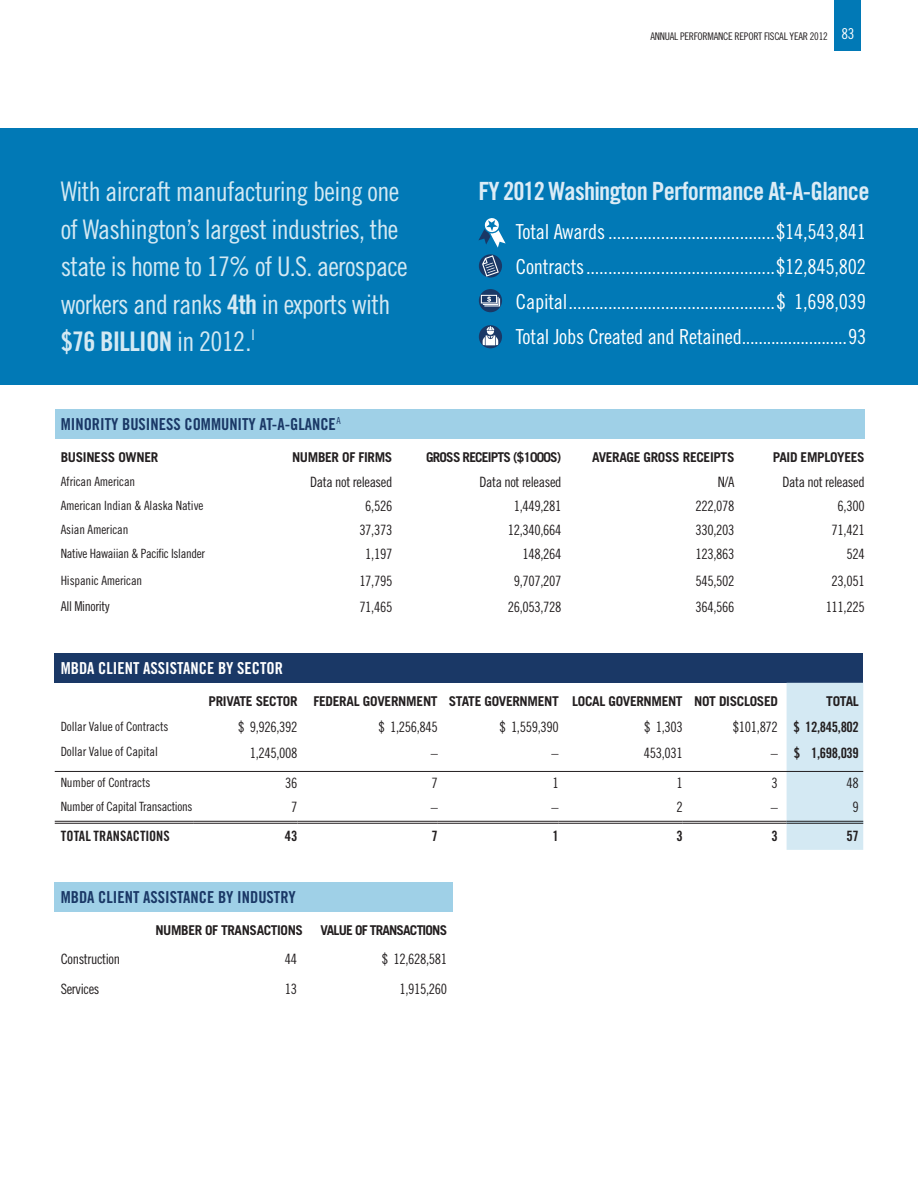
<style>
.page{position:relative;width:918px;height:1188px;background:#fff}
.page>*{position:absolute;margin:0;border:0;box-sizing:border-box;transform-origin:0 0}
.t1{font:27px/37.5px "Trade Gothic LT Std Cn 18";letter-spacing:-.025em;color:#d4e9f3}
.t2{font:27px "Trade Gothic LT Std Bd Cn 20";letter-spacing:-.025em;color:#d4e9f3}
.t3{font:25.05px "Trade Gothic LT Std Bd Cn 20";letter-spacing:-.03em;color:#dcecf6}
.t4{font:20.7px/35px "Trade Gothic LT Std Cn 18";letter-spacing:-.01em;color:#fff;text-align:justify}
.t5{font:16.5px "Trade Gothic LT Std Bd Cn 20";color:#1a3866}
.t6{font:16.5px "Trade Gothic LT Std Bd Cn 20";color:#fff}
.t7{font:14.25px "Trade Gothic LT Std Cn 18";letter-spacing:-.025em;color:#231f20}
.t8{font:14.25px "Trade Gothic LT Std Bd Cn 20";letter-spacing:-.005em;color:#231f20}
.t9{font:700 13.5px "Trade Gothic LT Std";letter-spacing:-.025em;color:#231f20}
.t10{font:700 13.5px "Trade Gothic LT Std";letter-spacing:-.06em;color:#231f20}
.t11{font:13.5px "Trade Gothic LT Std Cn 18";letter-spacing:-.025em;color:#231f20}
.t12{font:12.75px "Trade Gothic LT Std Cn 18";letter-spacing:-.01em;color:#231f20}
.t13{font:10.5px "Trade Gothic LT Std Cn 18";letter-spacing:-.025em;color:#231f20}
.s1{font-family:"Trade Gothic LT Std Bd Cn 20"}
.s2{font-family:"Trade Gothic LT Std Cn 18"}
.s3{font-size:15px;color:#fff}
</style>
<div class="page">
<div style="left:0;top:128px;width:918px;height:257px;background:#0179b6"></div>
<div style="left:479px;top:254px;width:23px;height:24px;background:#1a3866;border-radius:50%"></div>
<svg style="left:482px;top:255px;width:17px;height:22px"></svg>
<svg style="left:479px;top:289px;width:23px;height:23px"></svg>
<svg style="left:481px;top:295px;width:19px;height:11px"></svg>
<svg style="left:479px;top:325px;width:23px;height:23px"></svg>
<svg style="left:483px;top:326px;width:15px;height:19px"></svg>
<svg style="left:478px;top:218px;width:28px;height:30px"></svg>
<div style="left:55px;top:883px;width:398px;height:29px;background:#9fd0e7"></div>
<div style="left:55px;top:409px;width:810px;height:30px;background:#9fd0e7"></div>
<div style="left:55px;top:654px;width:808px;height:29px;background:#1a3866"></div>
<div style="left:787px;top:683px;width:76px;height:167px;background:#d4e9f3"></div>
<hr style="left:787px;top:821px;width:76px;height:3px;background:#c3e1f0">
<hr style="left:55px;top:771px;width:808px;height:1px;background:#231f20">
<hr style="left:55px;top:821px;width:139px;height:1px;background:#231f20">
<hr style="left:55px;top:823px;width:139px;height:1px;background:#231f20">
<hr style="left:194px;top:821px;width:104px;height:1px;background:#231f20">
<hr style="left:194px;top:823px;width:104px;height:1px;background:#231f20">
<hr style="left:298px;top:821px;width:140px;height:1px;background:#231f20">
<hr style="left:298px;top:823px;width:140px;height:1px;background:#231f20">
<hr style="left:438px;top:821px;width:121px;height:1px;background:#231f20">
<hr style="left:438px;top:823px;width:121px;height:1px;background:#231f20">
<hr style="left:559px;top:821px;width:124px;height:1px;background:#231f20">
<hr style="left:559px;top:823px;width:124px;height:1px;background:#231f20">
<hr style="left:683px;top:821px;width:104px;height:1px;background:#231f20">
<hr style="left:683px;top:823px;width:104px;height:1px;background:#231f20">
<hr style="left:787px;top:821px;width:76px;height:1px;background:#231f20">
<hr style="left:787px;top:823px;width:76px;height:1px;background:#231f20">
<div style="left:834px;top:0;width:27px;height:51px;background:#0179b6"></div>
<h1 class="t1" style="left:61px;top:175px;width:348px">With aircraft manufacturing being one of Washington’s largest industries, the state is home to 17% of U.S. aerospace workers and ranks <span class="s1">4th</span> in exports with</h1>
<h1 class="t2" style="left:61px;top:326px;width:196px">$76 BILLION <span class="s2">in 2012.</span><sup>I</sup></h1>
<p class="t13" style="left:650px;top:32px;width:206px">ANNUAL PERFORMANCE REPORT FISCAL YEAR 2012 <span class="s3">83</span></p>
<h2 class="t3" style="left:478px;top:176px;width:393px">FY 2012 Washington Performance At-A-Glance</h2>
<p class="t4" style="left:516px;top:216px;width:352px">Total Awards ......................................$14,543,841<br>Contracts ...........................................$12,845,802<br>Capital ...............................................$ 1,698,039<br>Total Jobs Created and Retained.........................93</p>
<p class="t5" style="left:61px;top:415px;width:281px">MINORITY BUSINESS COMMUNITY AT-A-GLANCE<sup>A</sup></p>
<p class="t9" style="left:61px;top:452px;width:99px">BUSINESS OWNER</p>
<p class="t9" style="left:292px;top:452px;width:102px">NUMBER OF FIRMS</p>
<p class="t10" style="left:426px;top:452px;width:137px">GROSS RECEIPTS ($1000S)</p>
<p class="t9" style="left:592px;top:452px;width:144px">AVERAGE GROSS RECEIPTS</p>
<p class="t9" style="left:773px;top:452px;width:93px">PAID EMPLOYEES</p>
<p class="t12" style="left:61px;top:477px;width:76px">African American</p>
<p class="t7" style="left:310px;top:477px;width:84px">Data not released</p>
<p class="t7" style="left:479px;top:477px;width:84px">Data not released</p>
<p class="t7" style="left:718px;top:477px;width:18px">N/A</p>
<p class="t7" style="left:783px;top:477px;width:84px">Data not released</p>
<p class="t12" style="left:61px;top:501px;width:144px">American Indian &amp; Alaska Native</p>
<p class="t7" style="left:365px;top:501px;width:29px">6,526</p>
<p class="t7" style="left:514px;top:501px;width:49px">1,449,281</p>
<p class="t7" style="left:696px;top:501px;width:40px">222,078</p>
<p class="t7" style="left:838px;top:501px;width:29px">6,300</p>
<p class="t12" style="left:61px;top:525px;width:69px">Asian American</p>
<p class="t7" style="left:359px;top:525px;width:35px">37,373</p>
<p class="t7" style="left:508px;top:525px;width:55px">12,340,664</p>
<p class="t7" style="left:696px;top:525px;width:40px">330,203</p>
<p class="t7" style="left:832px;top:525px;width:35px">71,421</p>
<p class="t12" style="left:61px;top:549px;width:146px">Native Hawaiian &amp; Pacific Islander</p>
<p class="t7" style="left:365px;top:549px;width:29px">1,197</p>
<p class="t7" style="left:523px;top:549px;width:40px">148,264</p>
<p class="t7" style="left:696px;top:549px;width:40px">123,863</p>
<p class="t7" style="left:846px;top:549px;width:20px">524</p>
<p class="t12" style="left:61px;top:576px;width:83px">Hispanic American</p>
<p class="t7" style="left:359px;top:576px;width:35px">17,795</p>
<p class="t7" style="left:514px;top:576px;width:49px">9,707,207</p>
<p class="t7" style="left:696px;top:576px;width:40px">545,502</p>
<p class="t7" style="left:832px;top:576px;width:35px">23,051</p>
<p class="t11" style="left:61px;top:601px;width:50px">All Minority</p>
<p class="t7" style="left:359px;top:601px;width:35px">71,465</p>
<p class="t7" style="left:508px;top:601px;width:55px">26,053,728</p>
<p class="t7" style="left:696px;top:601px;width:40px">364,566</p>
<p class="t7" style="left:826px;top:601px;width:40px">111,225</p>
<p class="t6" style="left:61px;top:659px;width:224px">MBDA CLIENT ASSISTANCE BY SECTOR</p>
<p class="t9" style="left:209px;top:696px;width:571px">PRIVATE SECTOR FEDERAL GOVERNMENT STATE GOVERNMENT LOCAL GOVERNMENT NOT DISCLOSED</p>
<p class="t9" style="left:826px;top:696px;width:34px">TOTAL</p>
<p class="t12" style="left:61px;top:722px;width:109px">Dollar Value of Contracts</p>
<p class="t7" style="left:238px;top:722px;width:61px">$ 9,926,392</p>
<p class="t7" style="left:378px;top:722px;width:61px">$ 1,256,845</p>
<p class="t7" style="left:499px;top:722px;width:61px">$ 1,559,390</p>
<p class="t7" style="left:644px;top:722px;width:40px">$ 1,303</p>
<p class="t8" style="left:733px;top:718px;width:127px"><span class="s2">$101,872</span> $ 12,845,802</p>
<p class="t12" style="left:61px;top:747px;width:99px">Dollar Value of Capital</p>
<p class="t7" style="left:250px;top:747px;width:49px">1,245,008</p>
<p class="t7" style="left:431px;top:747px;width:9px">–</p>
<p class="t7" style="left:552px;top:747px;width:9px">–</p>
<p class="t7" style="left:644px;top:747px;width:40px">453,031</p>
<p class="t8" style="left:771px;top:744px;width:90px"><span class="s2">–</span> $ 1,698,039</p>
<p class="t12" style="left:61px;top:778px;width:91px">Number of Contracts</p>
<p class="t7" style="left:285px;top:778px;width:14px">36</p>
<p class="t7" style="left:432px;top:778px;width:8px">7</p>
<p class="t7" style="left:552px;top:778px;width:8px">1</p>
<p class="t7" style="left:676px;top:778px;width:8px">1</p>
<p class="t7" style="left:772px;top:778px;width:8px">3</p>
<p class="t7" style="left:847px;top:778px;width:14px">48</p>
<p class="t12" style="left:61px;top:802px;width:133px">Number of Capital Transactions</p>
<p class="t7" style="left:291px;top:802px;width:8px">7</p>
<p class="t7" style="left:431px;top:802px;width:9px">–</p>
<p class="t7" style="left:552px;top:802px;width:9px">–</p>
<p class="t7" style="left:676px;top:802px;width:8px">2</p>
<p class="t7" style="left:771px;top:802px;width:9px">–</p>
<p class="t7" style="left:853px;top:802px;width:8px">9</p>
<p class="t8" style="left:61px;top:828px;width:110px">TOTAL TRANSACTIONS</p>
<p class="t8" style="left:285px;top:828px;width:14px">43</p>
<p class="t8" style="left:432px;top:828px;width:8px">7</p>
<p class="t8" style="left:552px;top:828px;width:8px">1</p>
<p class="t8" style="left:676px;top:828px;width:8px">3</p>
<p class="t8" style="left:772px;top:828px;width:8px">3</p>
<p class="t8" style="left:847px;top:828px;width:14px">57</p>
<p class="t5" style="left:61px;top:888px;width:236px">MBDA CLIENT ASSISTANCE BY INDUSTRY</p>
<p class="t9" style="left:155px;top:926px;width:149px">NUMBER OF TRANSACTIONS</p>
<p class="t10" style="left:321px;top:926px;width:128px">VALUE OF TRANSACTIONS</p>
<p class="t7" style="left:61px;top:954px;width:61px">Construction</p>
<p class="t7" style="left:285px;top:954px;width:14px">44</p>
<p class="t7" style="left:382px;top:954px;width:67px">$ 12,628,581</p>
<p class="t7" style="left:61px;top:983px;width:40px">Services</p>
<p class="t7" style="left:285px;top:983px;width:14px">13</p>
<p class="t7" style="left:399px;top:983px;width:49px">1,915,260</p>
</div>
